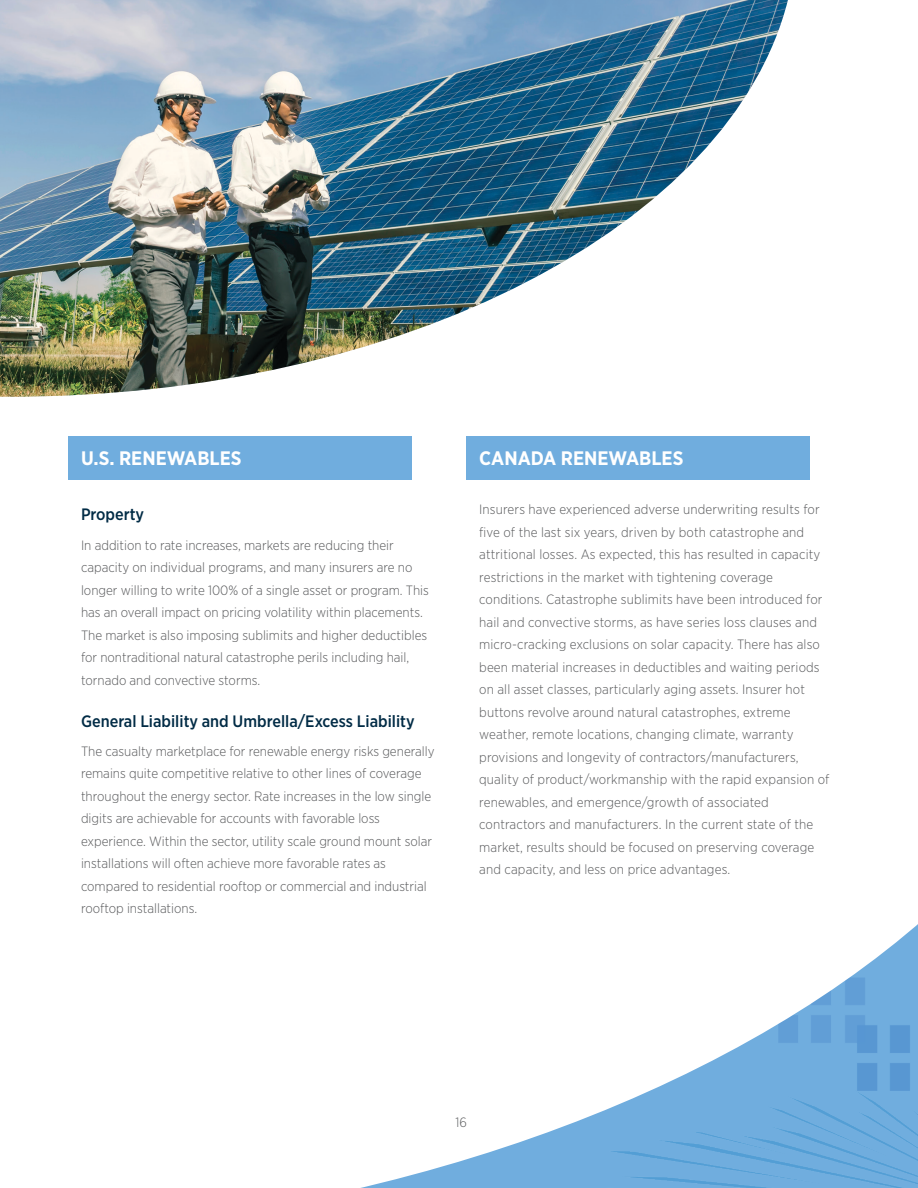
<style>
.page{position:relative;width:918px;height:1188px;background:#fff}
.page>*{position:absolute;margin:0;border:0;box-sizing:border-box;transform-origin:0 0}
.Energy_Type{font:700 19.5px "Gotham Narrow";color:#fff}
.SubHeader{font:500 16.5px "Gotham Narrow";color:#002b45}
.Body_Text{font:300 13.5px/22.5px "Gotham Narrow";color:#58595b}
</style>
<div class="page">
<svg style="left:360px;top:924px;width:558px;height:264px"></svg>
<img style="left:778px;top:978px;width:140px;height:113px">
<img style="left:567px;top:1091px;width:351px;height:97px">
<div style="left:68px;top:436px;width:344px;height:44px;background:#70adde"></div>
<div style="left:466px;top:436px;width:344px;height:44px;background:#70adde"></div>
<img style="left:0;top:0;width:788px;height:397px">
<p class="Energy_Type" style="left:81px;top:446px;width:162px">U.S. RENEWABLES</p>
<p class="SubHeader" style="left:81px;top:504px;width:65px">Property</p>
<p class="Body_Text" style="left:81px;top:533px;width:349px">In addition to rate increases, markets are reducing their capacity on individual programs, and many insurers are no longer willing to write 100% of a single asset or program. This has an overall impact on pricing volatility within placements.<br>The market is also imposing sublimits and higher deductibles for nontraditional natural catastrophe perils including hail, tornado and convective storms.</p>
<p class="SubHeader" style="left:81px;top:710px;width:335px">General Liability and Umbrella/Excess Liability</p>
<p class="Body_Text" style="left:81px;top:740px;width:355px">The casualty marketplace for renewable energy risks generally remains quite competitive relative to other lines of coverage throughout the energy sector. Rate increases in the low single digits are achievable for accounts with favorable loss experience. Within the sector, utility scale ground mount solar installations will often achieve more favorable rates as compared to residential rooftop or commercial and industrial rooftop installations.</p>
<p class="Energy_Type" style="left:479px;top:446px;width:206px">CANADA RENEWABLES</p>
<p class="Body_Text" style="left:479px;top:498px;width:352px">Insurers have experienced adverse underwriting results for five of the last six years, driven by both catastrophe and attritional losses. As expected, this has resulted in capacity restrictions in the market with tightening coverage conditions. Catastrophe sublimits have been introduced for hail and convective storms, as have series loss clauses and micro-cracking exclusions on solar capacity. There has also been material increases in deductibles and waiting periods on all asset classes, particularly aging assets. Insurer hot buttons revolve around natural catastrophes, extreme weather, remote locations, changing climate, warranty provisions and longevity of contractors/manufacturers, quality of product/workmanship with the rapid expansion of renewables, and emergence/growth of associated contractors and manufacturers. In the current state of the market, results should be focused on preserving coverage and capacity, and less on price advantages.</p>
<p class="Body_Text" style="left:455px;top:1110px;width:13px">16</p>
</div>
